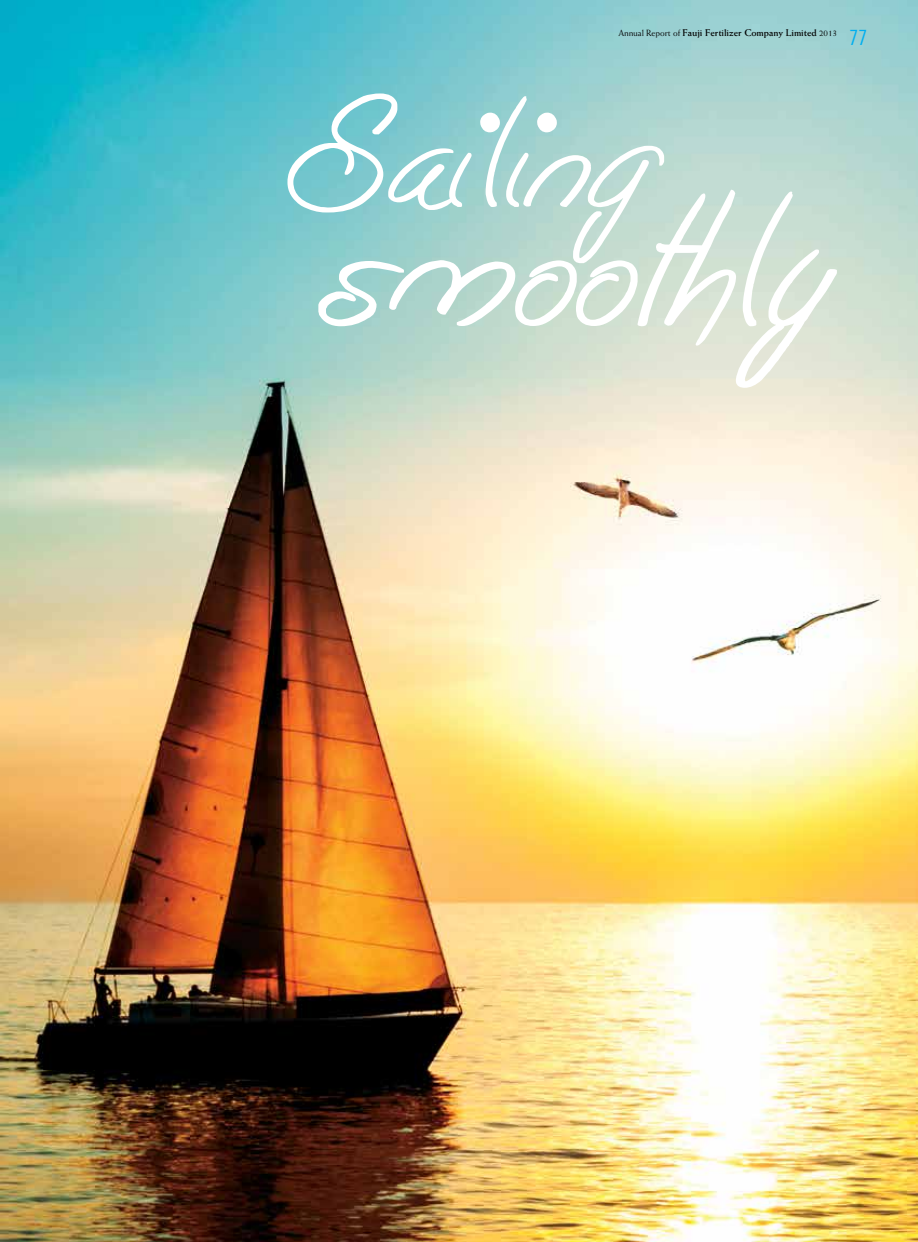
<style>
.page{position:relative;width:918px;height:1242px;background:#fff}
.page>*{position:absolute;margin:0;border:0;box-sizing:border-box;transform-origin:0 0}
.t1{font:134.55px "Easy Rider";color:#fff}
.t2{font:110.85px "Easy Rider";color:#fff}
.t3{font:21px "Trade Gothic Cond Eighteen";color:#00aeef}
.t4{font:700 9.75px "Weiss";color:#000}
.s1{font-weight:400;font-size:9px}
</style>
<div class="page">
<img style="left:0;top:0;width:918px;height:1242px">
<p class="t4" style="left:618px;top:27px;width:220px"><span class="s1">Annual Report of</span> Fauji Fertilizer Company Limited <span class="s1">2013</span></p>
<h3 class="t3" style="left:849px;top:25px;width:20px">77</h3>
<h2 class="t2" style="left:288px;top:84px;width:370px">Sailing</h2>
<h1 class="t1" style="left:330px;top:177px;width:509px">smoothly</h1>
</div>
